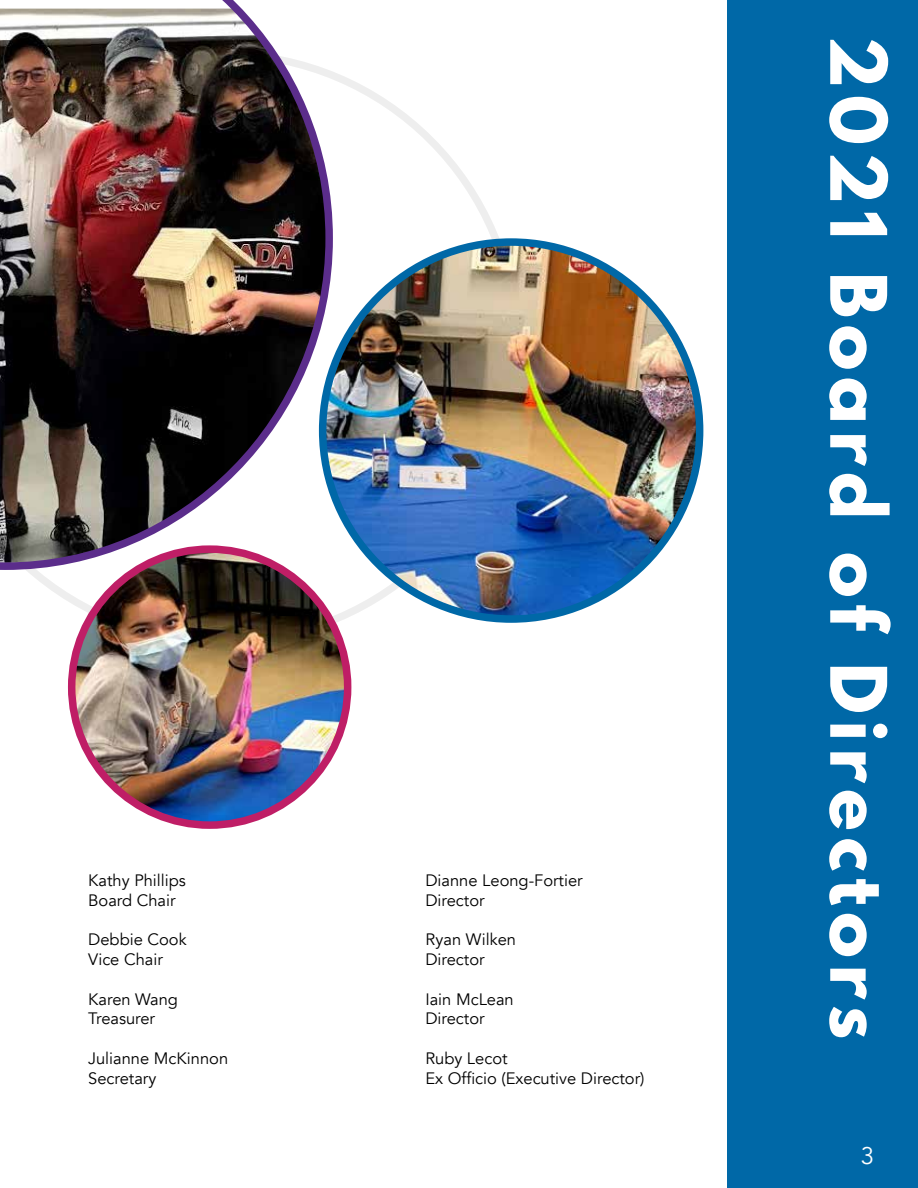
<style>
.page{position:relative;width:918px;height:1188px;background:#fff}
.page>*{position:absolute;margin:0;border:0;box-sizing:border-box;transform-origin:0 0}
.t1{font:700 69px "League Spartan";letter-spacing:.1em;color:#fff}
.t2{font:24px "Avenir";color:#fff}
.t3{font:16.5px/19.8px "Avenir";color:#000}
</style>
<div class="page">
<div style="left:727px;top:0;width:191px;height:1188px;background:#0068a7"></div>
<svg style="left:26px;top:72px;width:473px;height:573px"></svg>
<img style="left:323px;top:242px;width:377px;height:377px;border-radius:188px">
<img style="left:0;top:0;width:333px;height:570px">
<img style="left:72px;top:549px;width:276px;height:276px;border-radius:138px">
<div style="left:68px;top:545px;width:283px;height:284px;border:8px solid #bf1e66;border-radius:50%"></div>
<p class="t3" style="left:88px;top:872px;width:99px">Kathy Phillips<br>Board Chair</p>
<p class="t3" style="left:88px;top:931px;width:100px">Debbie Cook<br>Vice Chair</p>
<p class="t3" style="left:88px;top:991px;width:91px">Karen Wang<br>Treasurer</p>
<p class="t3" style="left:88px;top:1050px;width:142px">Julianne McKinnon<br>Secretary</p>
<p class="t3" style="left:425px;top:872px;width:159px">Dianne Leong-Fortier<br>Director</p>
<p class="t3" style="left:425px;top:931px;width:92px">Ryan Wilken<br>Director</p>
<p class="t3" style="left:425px;top:991px;width:90px">Iain McLean<br>Director</p>
<p class="t3" style="left:425px;top:1050px;width:221px">Ruby Lecot<br>Ex Officio (Executive Director)</p>
<h1 class="t1" style="left:897px;top:36px;width:1005px;rotate:90deg">2021 Board of Directors</h1>
<h2 class="t2" style="left:861px;top:1146px;width:15px">3</h2>
</div>
